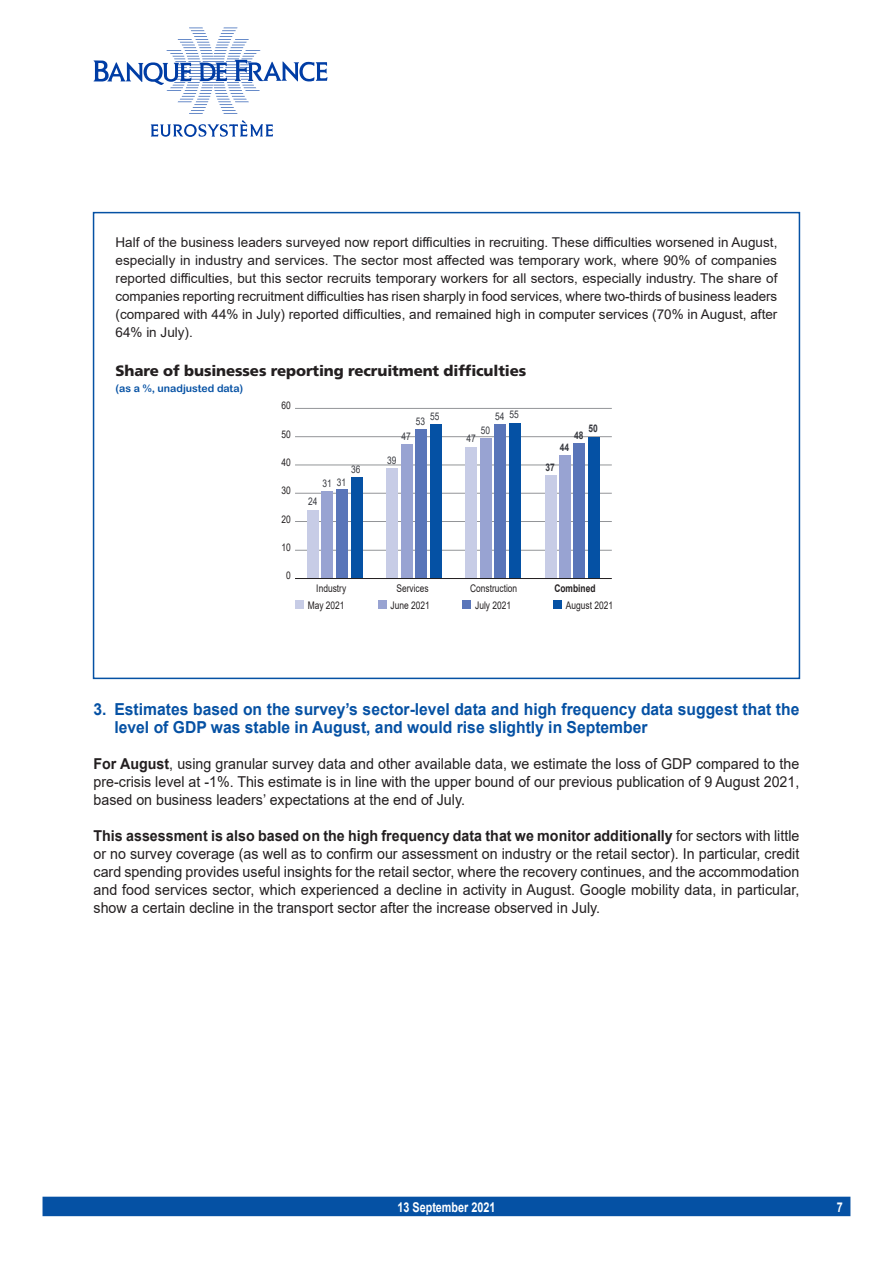
<style>
.page{position:relative;width:893px;height:1263px;background:#fff}
.page>*{position:absolute;margin:0;border:0;box-sizing:border-box;transform-origin:0 0}
.t1{font:700 16.5px/18px "Arial";color:#0551a4;scale:.95 1}
.t2{font:15px/18px "Arial";color:#231f20;text-align:justify;scale:.95 1}
.t3{font:900 15px "Frutiger LT Std";letter-spacing:-.01em;color:#231f20}
.t4{font:13.5px/18px "Arial";color:#231f20;text-align:justify}
.t5{font:700 13.5px "Arial";color:#fff;scale:.8 1}
.t6{font:10.5px "Arial";color:#231f20;scale:.8 1}
.t7{font:10.5px "Arial";color:#36383e;scale:.8 1}
.t8{font:10.5px "Arial Rounded MT Bold";color:#0551a4}
.t9{font:700 10.5px "Arial";color:#231f20;scale:.8 1}
.t10{font:700 10.5px "Arial";color:#36383e;scale:.8 1}
.s1{font-weight:700}
</style>
<div class="page">
<div style="left:43px;top:1197px;width:807px;height:19px;background:#0551a4"></div>
<svg style="left:94px;top:28px;width:233px;height:86px"></svg>
<svg style="left:151px;top:120px;width:122px;height:17px"></svg>
<div style="left:295px;top:600px;width:9px;height:9px;background:#c7cce6"></div>
<div style="left:462px;top:600px;width:9px;height:9px;background:#5975b9"></div>
<div style="left:378px;top:600px;width:8px;height:9px;background:#98a3d2"></div>
<div style="left:553px;top:600px;width:9px;height:9px;background:#0551a4"></div>
<hr style="left:295px;top:550px;width:317px;height:1px;background:#939598">
<hr style="left:295px;top:521px;width:317px;height:1px;background:#939598">
<hr style="left:295px;top:493px;width:317px;height:1px;background:#939598">
<hr style="left:295px;top:465px;width:317px;height:1px;background:#939598">
<hr style="left:295px;top:436px;width:317px;height:1px;background:#939598">
<hr style="left:295px;top:408px;width:317px;height:1px;background:#939598">
<div style="left:308px;top:510px;width:11px;height:68px;background:#c7cce6"></div>
<div style="left:387px;top:468px;width:11px;height:110px;background:#c7cce6"></div>
<div style="left:466px;top:447px;width:11px;height:131px;background:#c7cce6"></div>
<div style="left:545px;top:475px;width:11px;height:103px;background:#c7cce6"></div>
<div style="left:322px;top:491px;width:11px;height:87px;background:#98a3d2"></div>
<div style="left:401px;top:444px;width:11px;height:134px;background:#98a3d2"></div>
<div style="left:480px;top:438px;width:11px;height:140px;background:#98a3d2"></div>
<div style="left:559px;top:455px;width:11px;height:123px;background:#98a3d2"></div>
<div style="left:336px;top:489px;width:12px;height:89px;background:#5975b9"></div>
<div style="left:415px;top:429px;width:12px;height:149px;background:#5975b9"></div>
<div style="left:495px;top:424px;width:11px;height:154px;background:#5975b9"></div>
<div style="left:574px;top:443px;width:11px;height:135px;background:#5975b9"></div>
<div style="left:351px;top:477px;width:11px;height:101px;background:#0551a4"></div>
<div style="left:430px;top:424px;width:11px;height:154px;background:#0551a4"></div>
<div style="left:509px;top:423px;width:11px;height:155px;background:#0551a4"></div>
<div style="left:588px;top:437px;width:11px;height:141px;background:#0551a4"></div>
<hr style="left:295px;top:578px;width:317px;height:1px;background:#231f20">
<div style="left:93px;top:212px;width:707px;height:467px;border:2px solid #0551a4"></div>
<p class="t4" style="left:116px;top:233px;width:663px">Half of the business leaders surveyed now report difficulties in recruiting. These difficulties worsened in August, especially in industry and services. The sector most affected was temporary work, where 90% of companies reported difficulties, but this sector recruits temporary workers for all sectors, especially industry. The share of companies reporting recruitment difficulties has risen sharply in food services, where two-thirds of business leaders (compared with 44% in July) reported difficulties, and remained high in computer services (70% in August, after 64% in July).</p>
<p class="t3" style="left:116px;top:361px;width:412px">Share of businesses reporting recruitment difficulties</p>
<p class="t8" style="left:116px;top:382px;width:129px">(as a %, unadjusted data)</p>
<p class="t6" style="left:281px;top:398px;width:13px">60</p>
<p class="t6" style="left:281px;top:427px;width:13px">50</p>
<p class="t6" style="left:281px;top:455px;width:13px">40</p>
<p class="t6" style="left:281px;top:483px;width:13px">30</p>
<p class="t6" style="left:281px;top:512px;width:13px">20</p>
<p class="t6" style="left:281px;top:540px;width:13px">10</p>
<p class="t6" style="left:286px;top:568px;width:7px">0</p>
<p class="t7" style="left:351px;top:462px;width:13px">36</p>
<p class="t7" style="left:337px;top:475px;width:13px">31</p>
<p class="t7" style="left:322px;top:476px;width:13px">31</p>
<p class="t7" style="left:308px;top:494px;width:13px">24</p>
<p class="t7" style="left:430px;top:409px;width:13px">55</p>
<p class="t7" style="left:509px;top:407px;width:13px">55</p>
<p class="t7" style="left:495px;top:409px;width:13px">54</p>
<p class="t7" style="left:416px;top:414px;width:13px">53</p>
<p class="t7" style="left:481px;top:423px;width:13px">50</p>
<p class="t7" style="left:402px;top:429px;width:13px">47</p>
<p class="t7" style="left:466px;top:431px;width:13px">47</p>
<p class="t7" style="left:387px;top:453px;width:13px">39</p>
<p class="t10" style="left:589px;top:421px;width:13px">50</p>
<p class="t10" style="left:574px;top:428px;width:13px">48</p>
<p class="t10" style="left:560px;top:439px;width:13px">44</p>
<p class="t10" style="left:545px;top:460px;width:13px">37</p>
<p class="t6" style="left:316px;top:581px;width:39px">Industry</p>
<p class="t6" style="left:396px;top:581px;width:42px">Services</p>
<p class="t6" style="left:470px;top:581px;width:60px">Construction</p>
<p class="t9" style="left:554px;top:581px;width:53px">Combined</p>
<p class="t6" style="left:308px;top:598px;width:48px">May 2021</p>
<p class="t6" style="left:390px;top:598px;width:51px">June 2021</p>
<p class="t6" style="left:475px;top:598px;width:46px">July 2021</p>
<p class="t6" style="left:566px;top:598px;width:60px">August 2021</p>
<p class="t1" style="left:114px;top:700px;width:722px;text-indent:-21px">3. Estimates based on the survey’s sector-level data and high frequency data suggest that the level of GDP was stable in August, and would rise slightly in September</p>
<p class="t2" style="left:94px;top:755px;width:744px"><span class="s1">For August</span>, using granular survey data and other available data, we estimate the loss of GDP compared to the pre-crisis level at -1%. This estimate is in line with the upper bound of our previous publication of 9 August 2021, based on business leaders’ expectations at the end of July.</p>
<p class="t2" style="left:94px;top:827px;width:744px"><span class="s1">This assessment is also based on the high frequency data that we monitor additionally</span> for sectors with little or no survey coverage (as well as to confirm our assessment on industry or the retail sector). In particular, credit card spending provides useful insights for the retail sector, where the recovery continues, and the accommodation and food services sector, which experienced a decline in activity in August. Google mobility data, in particular, show a certain decline in the transport sector after the increase observed in July.</p>
<p class="t5" style="left:398px;top:1197px;width:124px">13 September 2021</p>
<p class="t5" style="left:837px;top:1197px;width:9px">7</p>
</div>
